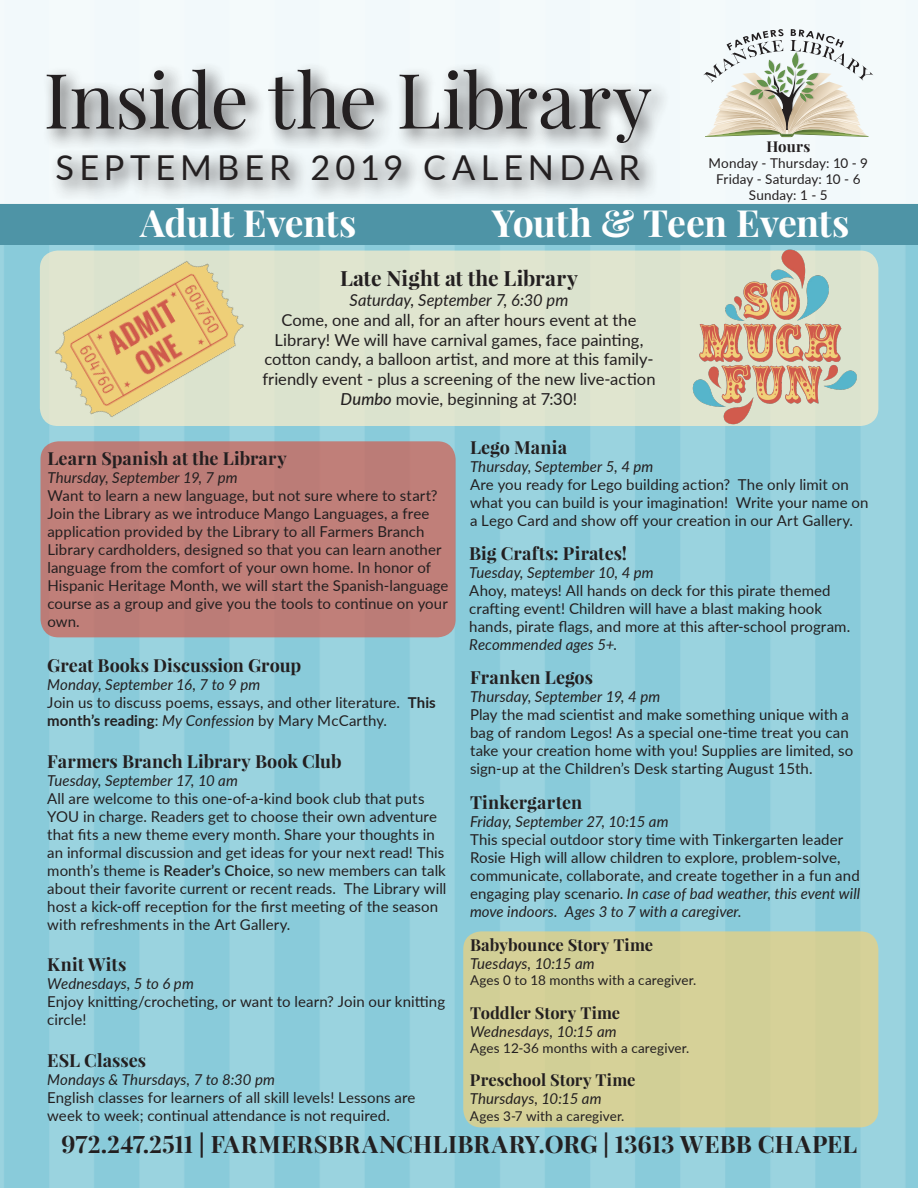
<style>
.page{position:relative;width:918px;height:1188px;background:#fff}
.page>*{position:absolute;margin:0;border:0;box-sizing:border-box;transform-origin:0 0}
.t1{font:76.35px "Playfair Display";letter-spacing:-.005em;color:#231f20}
.t2{font:700 37.5px "Playfair Display";letter-spacing:-.015em;color:#fff}
.t3{font:34.35px "Lato";letter-spacing:.15em;color:#231f20}
.t4{font:700 24px "Playfair Display";letter-spacing:.005em;color:#231f20}
.t5{font:700 21px "Playfair Display";letter-spacing:.005em;color:#231f20}
.t6{font:700 18px "Playfair Display";letter-spacing:.005em;color:#231f20}
.t7{font:16.5px/19.8px "Lato";color:#231f20;text-align:center}
.t8{font:700 16.5px "Playfair Display";letter-spacing:.005em;color:#231f20}
.t9{font:italic 16.5px "Lato";color:#231f20}
.t10{font:15px/18px "Lato";letter-spacing:.005em;color:#231f20}
.t11{font:italic 15px "Lato";letter-spacing:.005em;color:#231f20}
.t12{font:700 15px "Playfair Display";letter-spacing:.005em;color:#231f20}
.t13{font:13.5px "Lato";letter-spacing:.01em;color:#231f20}
.s1{font-weight:500;font-style:italic}
.s2{font-weight:700}
.s3{font-style:italic}
.s4{font-weight:600}
</style>
<div class="page">
<img style="left:0;top:245px;width:918px;height:943px">
<div style="left:0;top:204px;width:918px;height:41px;background:#4e94a6"></div>
<div style="left:40px;top:251px;width:838px;height:175px;background:#dbe3ce;border-radius:18px"></div>
<div style="left:0;top:0;width:918px;height:204px;background:#f3f9fb"></div>
<div style="left:40px;top:61px;width:631px;height:103px;background:#231f20;opacity:.88"></div>
<div style="left:50px;top:147px;width:610px;height:55px;background:#231f20;opacity:.88"></div>
<svg style="left:703px;top:29px;width:170px;height:108px"></svg>
<img style="left:687px;top:247px;width:171px;height:181px">
<img style="left:45px;top:247px;width:210px;height:184px">
<div style="left:40px;top:441px;width:416px;height:196px;background:#c07f79;border-radius:18px"></div>
<div style="left:463px;top:931px;width:415px;height:196px;background:#d1cf96;border-radius:18px"></div>
<p class="t1" style="left:43px;top:52px;width:610px">Inside the Library</p>
<p class="t3" style="left:55px;top:143px;width:586px">SEPTEMBER 2019 CALENDAR</p>
<p class="t12" style="left:766px;top:137px;width:45px">Hours</p>
<p class="t13" style="left:709px;top:153px;width:161px">Monday - Thursday: 10 - 9</p>
<p class="t13" style="left:716px;top:170px;width:146px">Friday - Saturday: 10 - 6</p>
<p class="t13" style="left:749px;top:186px;width:80px">Sunday: 1 - 5</p>
<p class="t2" style="left:140px;top:199px;width:218px">Adult Events</p>
<p class="t2" style="left:492px;top:199px;width:359px">Youth &amp; Teen Events</p>
<p class="t5" style="left:340px;top:265px;width:239px">Late Night at the Library</p>
<p class="t9" style="left:350px;top:288px;width:220px">Saturday, September 7, 6:30 pm</p>
<p class="t7" style="left:262px;top:309px;width:395px">Come, one and all, for an after hours event at the Library! We will have carnival games, face painting, cotton candy, a balloon artist, and more at this family&shy;friendly event - plus a screening of the new live-action <span class="s1">Dumbo</span> movie, beginning at 7:30!</p>
<p class="t6" style="left:47px;top:447px;width:241px">Learn Spanish at the Library</p>
<p class="t11" style="left:47px;top:467px;width:192px">Thursday, September 19, 7 pm</p>
<p class="t10" style="left:47px;top:486px;width:403px">Want to learn a new language, but not sure where to start?<br>Join the Library as we introduce Mango Languages, a free application provided by the Library to all Farmers Branch Library cardholders, designed so that you can learn another language from the comfort of your own home. In honor of Hispanic Heritage Month, we will start the Spanish-language course as a group and give you the tools to continue on your own.</p>
<p class="t6" style="left:47px;top:654px;width:255px">Great Books Discussion Group</p>
<p class="t11" style="left:47px;top:674px;width:214px">Monday, September 16, 7 to 9 pm</p>
<p class="t10" style="left:47px;top:693px;width:390px">Join us to discuss poems, essays, and other literature. <span class="s2">This month’s reading</span>: <span class="s3">My Confession</span> by Mary McCarthy.</p>
<p class="t6" style="left:47px;top:750px;width:296px">Farmers Branch Library Book Club</p>
<p class="t11" style="left:47px;top:770px;width:192px">Tuesday, September 17, 10 am</p>
<p class="t10" style="left:47px;top:789px;width:401px">All are welcome to this one-of-a-kind book club that puts YOU in charge. Readers get to choose their own adventure that fits a new theme every month. Share your thoughts in an informal discussion and get ideas for your next read! This month’s theme is <span class="s4">Reader’s Choice</span>, so new members can talk about their favorite current or recent reads. The Library will host a kick-off reception for the first meeting of the season with refreshments in the Art Gallery.</p>
<p class="t6" style="left:47px;top:953px;width:81px">Knit Wits</p>
<p class="t11" style="left:47px;top:973px;width:148px">Wednesdays, 5 to 6 pm</p>
<p class="t10" style="left:47px;top:992px;width:399px">Enjoy knitting/crocheting, or want to learn? Join our knitting circle!</p>
<p class="t6" style="left:47px;top:1049px;width:100px">ESL Classes</p>
<p class="t11" style="left:47px;top:1069px;width:229px">Mondays &amp; Thursdays, 7 to 8:30 pm</p>
<p class="t10" style="left:47px;top:1088px;width:370px">English classes for learners of all skill levels! Lessons are week to week; continual attendance is not required.</p>
<p class="t6" style="left:470px;top:435px;width:99px">Lego Mania</p>
<p class="t11" style="left:470px;top:455px;width:185px">Thursday, September 5, 4 pm</p>
<p class="t10" style="left:470px;top:474px;width:400px">Are you ready for Lego building action? The only limit on what you can build is your imagination! Write your name on a Lego Card and show off your creation in our Art Gallery.</p>
<p class="t6" style="left:469px;top:542px;width:159px">Big Crafts: Pirates!</p>
<p class="t11" style="left:469px;top:562px;width:186px">Tuesday, September 10, 4 pm</p>
<p class="t10" style="left:469px;top:581px;width:382px">Ahoy, mateys! All hands on deck for this pirate themed crafting event! Children will have a blast making hook hands, pirate flags, and more at this after-school program.<br><span class="s3">Recommended ages 5+.</span></p>
<p class="t6" style="left:470px;top:666px;width:125px">Franken Legos</p>
<p class="t11" style="left:470px;top:686px;width:192px">Thursday, September 19, 4 pm</p>
<p class="t10" style="left:470px;top:705px;width:385px">Play the mad scientist and make something unique with a bag of random Legos! As a special one-time treat you can take your creation home with you! Supplies are limited, so sign-up at the Children’s Desk starting August 15th.</p>
<p class="t6" style="left:470px;top:790px;width:114px">Tinkergarten</p>
<p class="t11" style="left:470px;top:810px;width:200px">Friday, September 27, 10:15 am</p>
<p class="t10" style="left:470px;top:829px;width:392px">This special outdoor story time with Tinkergarten leader Rosie High will allow children to explore, problem-solve, communicate, collaborate, and create together in a fun and engaging play scenario. <span class="s3">In case of bad weather, this event will move indoors. Ages 3 to 7 with a caregiver.</span></p>
<p class="t8" style="left:470px;top:935px;width:185px">Babybounce Story Time</p>
<p class="t11" style="left:470px;top:953px;width:126px">Tuesdays, 10:15 am</p>
<p class="t13" style="left:470px;top:971px;width:228px">Ages 0 to 18 months with a caregiver.</p>
<p class="t8" style="left:470px;top:1002px;width:152px">Toddler Story Time</p>
<p class="t11" style="left:470px;top:1021px;width:148px">Wednesdays, 10:15 am</p>
<p class="t13" style="left:470px;top:1038px;width:221px">Ages 12-36 months with a caregiver.</p>
<p class="t8" style="left:470px;top:1070px;width:167px">Preschool Story Time</p>
<p class="t11" style="left:470px;top:1088px;width:133px">Thursdays, 10:15 am</p>
<p class="t13" style="left:470px;top:1106px;width:156px">Ages 3-7 with a caregiver.</p>
<p class="t4" style="left:61px;top:1129px;width:798px">972.247.2511 | FARMERSBRANCHLIBRARY.ORG | 13613 WEBB CHAPEL</p>
</div>
